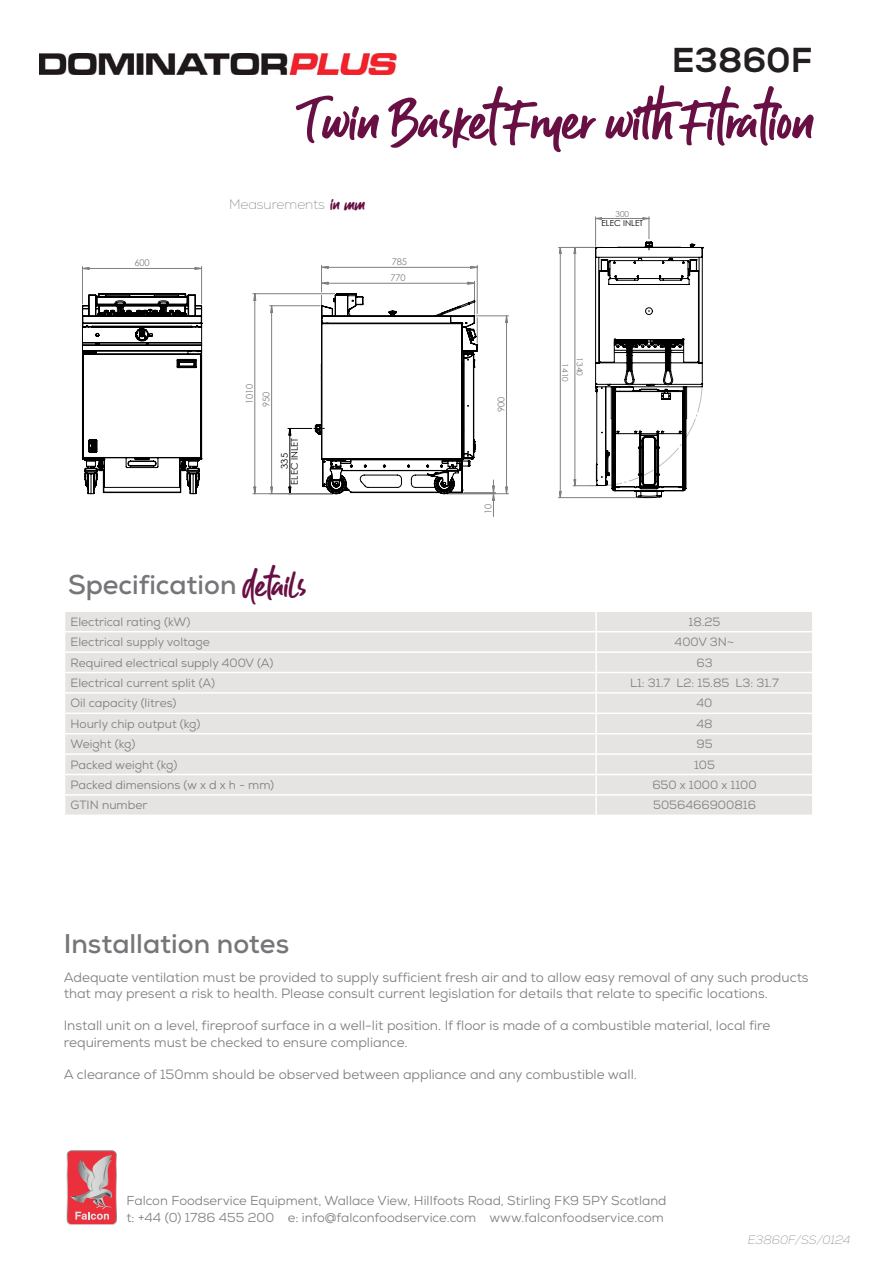
<style>
.page{position:relative;width:893px;height:1263px;background:#fff}
.page>*{position:absolute;margin:0;border:0;box-sizing:border-box;transform-origin:0 0}
.Script_Header_quote{font:55.5px "Guthen Bloots Personal Use";color:#681043}
.t1{font:34.5px "Nexa X Bold";color:#231f20}
.Script_Header_quote-2{font:33px "Guthen Bloots Personal Use";color:#681043}
.t2{font:700 27px "Nexa";color:#757679}
.Script_Header_quote-3{font:18px "Guthen Bloots Personal Use";color:#681043}
.t3{font:13.5px/16.2px "Nexa";color:#7e7e7c}
.t4{font:100 13.5px "Nexa";color:#757679}
.Body{font:13.05px "Nexa";color:#7e7e7c}
.Body-2{font:12px "Nexa";color:#7e7e7c}
.t5{font:italic 100 12px "Nexa";color:#7e7e7c}
.t6{font:9.3px "Century Gothic";color:#808080}
.t7{font:9.3px "Century Gothic";color:#000}
.t8{font:8.25px "Century Gothic";color:#808080}
.t9{font:8.25px "Century Gothic";color:#000}
</style>
<div class="page">
<div style="left:65px;top:612px;width:747px;height:202px;background:#e5e4e3"></div>
<hr style="left:64px;top:631px;width:532px;height:1px;background:#fff">
<hr style="left:596px;top:631px;width:218px;height:1px;background:#fff">
<hr style="left:64px;top:651px;width:532px;height:2px;background:#fff">
<hr style="left:596px;top:651px;width:218px;height:2px;background:#fff">
<hr style="left:64px;top:672px;width:532px;height:1px;background:#fff">
<hr style="left:596px;top:672px;width:218px;height:1px;background:#fff">
<hr style="left:64px;top:692px;width:532px;height:2px;background:#fff">
<hr style="left:596px;top:692px;width:218px;height:2px;background:#fff">
<hr style="left:64px;top:712px;width:532px;height:2px;background:#fff">
<hr style="left:596px;top:712px;width:218px;height:2px;background:#fff">
<hr style="left:64px;top:733px;width:532px;height:1px;background:#fff">
<hr style="left:596px;top:733px;width:218px;height:1px;background:#fff">
<hr style="left:64px;top:753px;width:532px;height:2px;background:#fff">
<hr style="left:596px;top:753px;width:218px;height:2px;background:#fff">
<hr style="left:64px;top:774px;width:532px;height:1px;background:#fff">
<hr style="left:596px;top:774px;width:218px;height:1px;background:#fff">
<hr style="left:64px;top:794px;width:532px;height:2px;background:#fff">
<hr style="left:596px;top:794px;width:218px;height:2px;background:#fff">
<svg style="left:595px;top:612px;width:2px;height:202px"></svg>
<img style="left:39px;top:54px;width:357px;height:21px">
<svg style="left:67px;top:1150px;width:50px;height:75px;background:#d7646d"></svg>
<svg style="left:321px;top:265px;width:157px;height:28px"></svg>
<svg style="left:252px;top:293px;width:257px;height:224px"></svg>
<svg style="left:82px;top:266px;width:120px;height:228px"></svg>
<svg style="left:558px;top:216px;width:146px;height:282px"></svg>
<p class="t1" style="left:672px;top:39px;width:142px">E3860F</p>
<p class="Script_Header_quote" style="left:306px;top:85px;width:509px">Twin Basket Fryer with Fitration</p>
<p class="t6" style="left:134px;top:257px;width:17px">600</p>
<p class="t4" style="left:229px;top:197px;width:98px">Measurements</p>
<p class="Script_Header_quote-3" style="left:330px;top:192px;width:36px">in mm</p>
<p class="t6" style="left:392px;top:255px;width:17px">785</p>
<p class="t6" style="left:390px;top:271px;width:17px">770</p>
<p class="t6" style="left:243px;top:404px;width:22px;rotate:-90deg">1010</p>
<p class="t6" style="left:260px;top:407px;width:17px;rotate:-90deg">950</p>
<p class="t7" style="left:288px;top:485px;width:48px;rotate:-90deg">ELEC INLET</p>
<p class="t7" style="left:278px;top:469px;width:17px;rotate:-90deg">335</p>
<p class="t6" style="left:495px;top:412px;width:17px;rotate:-90deg">900</p>
<p class="t6" style="left:482px;top:514px;width:12px;rotate:-90deg">10</p>
<p class="t8" style="left:615px;top:208px;width:15px">300</p>
<p class="t9" style="left:601px;top:217px;width:43px">ELEC INLET</p>
<p class="t8" style="left:571px;top:363px;width:20px;rotate:90deg">1410</p>
<p class="t8" style="left:585px;top:357px;width:20px;rotate:90deg">1340</p>
<p class="t2" style="left:68px;top:567px;width:170px">Specification</p>
<p class="Script_Header_quote-2" style="left:243px;top:564px;width:65px">details</p>
<p class="Body-2" style="left:71px;top:614px;width:121px">Electrical rating (kW)</p>
<p class="Body-2" style="left:688px;top:614px;width:34px">18.25</p>
<p class="Body-2" style="left:71px;top:634px;width:141px">Electrical supply voltage</p>
<p class="Body-2" style="left:675px;top:634px;width:61px">400V 3N~</p>
<p class="Body-2" style="left:71px;top:655px;width:204px">Required electrical supply 400V (A)</p>
<p class="Body-2" style="left:696px;top:655px;width:18px">63</p>
<p class="Body-2" style="left:71px;top:675px;width:146px">Electrical current split (A)</p>
<p class="Body-2" style="left:630px;top:675px;width:150px">L1: 31.7 L2: 15.85 L3: 31.7</p>
<p class="Body-2" style="left:71px;top:695px;width:107px">Oil capacity (litres)</p>
<p class="Body-2" style="left:696px;top:695px;width:17px">40</p>
<p class="Body-2" style="left:71px;top:716px;width:131px">Hourly chip output (kg)</p>
<p class="Body-2" style="left:696px;top:716px;width:18px">48</p>
<p class="Body-2" style="left:71px;top:736px;width:66px">Weight (kg)</p>
<p class="Body-2" style="left:696px;top:736px;width:18px">95</p>
<p class="Body-2" style="left:71px;top:757px;width:108px">Packed weight (kg)</p>
<p class="Body-2" style="left:694px;top:757px;width:22px">105</p>
<p class="Body-2" style="left:71px;top:777px;width:205px">Packed dimensions (w x d x h - mm)</p>
<p class="Body-2" style="left:652px;top:777px;width:106px">650 x 1000 x 1100</p>
<p class="Body-2" style="left:71px;top:797px;width:78px">GTIN number</p>
<p class="Body-2" style="left:653px;top:797px;width:104px">5056466900816</p>
<p class="t2" style="left:64px;top:926px;width:227px">Installation notes</p>
<p class="t3" style="left:64px;top:969px;width:746px">Adequate ventilation must be provided to supply sufficient fresh air and to allow easy removal of any such products that may present a risk to health. Please consult current legislation for details that relate to specific locations.</p>
<p class="t3" style="left:64px;top:1017px;width:708px">Install unit on a level, fireproof surface in a well-lit position. If floor is made of a combustible material, local fire requirements must be checked to ensure compliance.</p>
<p class="t3" style="left:64px;top:1066px;width:575px">A clearance of 150mm should be observed between appliance and any combustible wall.</p>
<p class="Body" style="left:126px;top:1192px;width:541px">Falcon Foodservice Equipment, Wallace View, Hillfoots Road, Stirling FK9 5PY Scotland</p>
<p class="Body" style="left:126px;top:1209px;width:539px">t: +44 (0) 1786 455 200 e: info@falconfoodservice.com www.falconfoodservice.com</p>
<p class="t5" style="left:748px;top:1233px;width:104px">E3860F/SS/0124</p>
</div>
